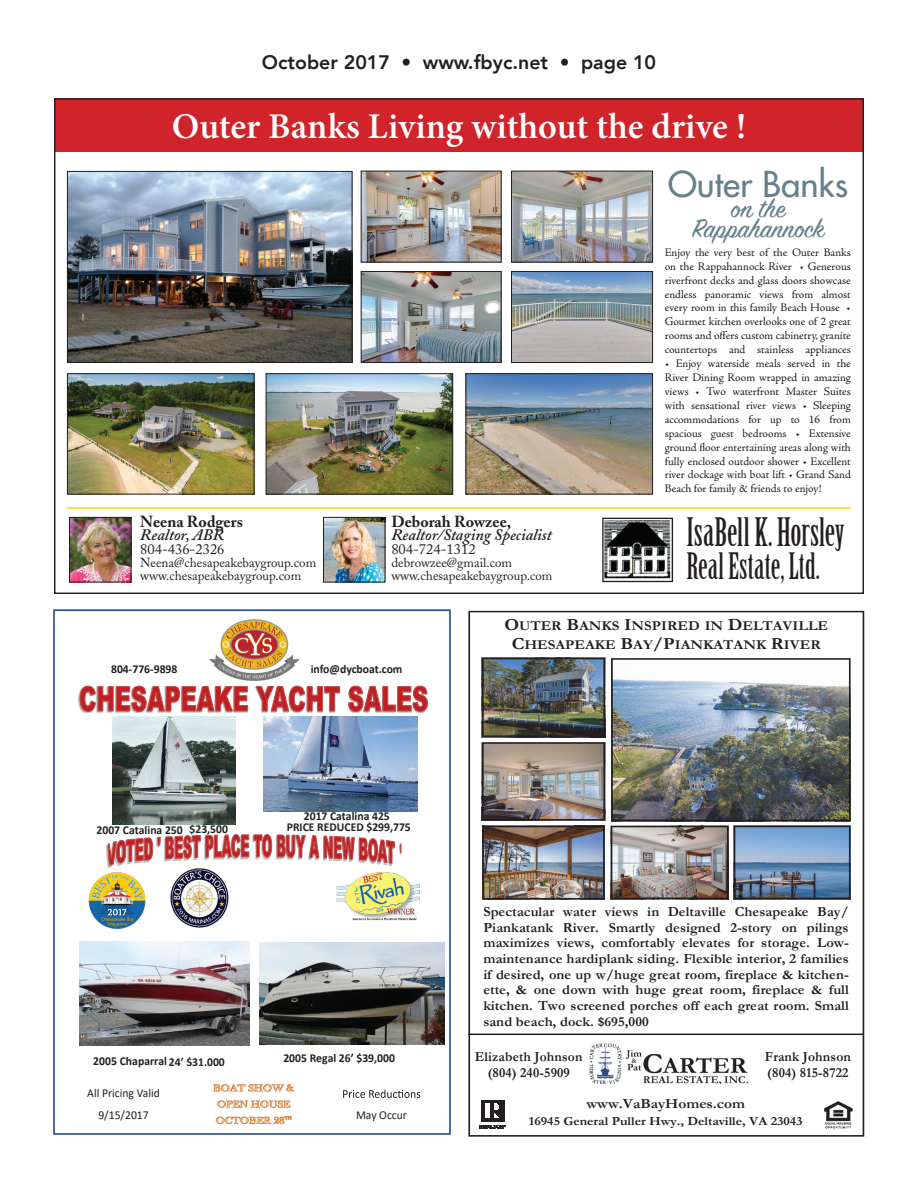
<style>
.page{position:relative;width:918px;height:1188px;background:#fff}
.page>*{position:absolute;margin:0;border:0;box-sizing:border-box;transform-origin:0 0}
.t1{font:38.25px "Birch";letter-spacing:-.005em;color:#231f20}
.t2{font:600 36.3px "Minion Pro";color:#fff}
.t3{font:35.55px "Birch";color:#231f20}
.t4{font:34.8px "Futura";color:#66808d}
.t5{font:28.95px/20.2px "Sign Painter House Script";color:#66808d;text-align:center}
.t6{font:800 19.5px "Avenir";color:#231f20}
.t7{font:italic 600 15.9px "Adobe Caslon";color:#231f20}
.t8{font:700 15.9px "Adobe Caslon";color:#231f20}
.t9{font:14.55px "Adobe Caslon";color:#231f20}
.t10{font:700 13.95px/15.6px "Garamond";letter-spacing:.01em;color:#231f20;text-align:justify}
.t11{font:700 13.95px "Garamond";letter-spacing:.01em;color:#231f20;scale:1.1 1}
.t12{font:700 13.5px/19px "Garamond";color:#231f20;text-align:center;scale:1.1 1}
.t13{font:13.05px/13px "Adobe Caslon";color:#231f20}
.t14{font:700 12.3px "Garamond";color:#231f20;scale:1.1 1}
.t15{font:12.15px "Calibri";color:#231f20}
.t16{font:700 12px "Calibri";color:#231f20}
.t17{font:12px "Calibri";color:#231f20}
.t18{font:11.55px/14px "Adobe Jenson Pro";letter-spacing:-.005em;color:#231f20;text-align:justify}
.s1{font-size:16.95px}
</style>
<div class="page">
<div style="left:54px;top:98px;width:809px;height:54px;background:#d1232a"></div>
<img style="left:71px;top:519px;width:58px;height:61px">
<div style="left:69px;top:517px;width:62px;height:65px;border:1px solid #231f20"></div>
<img style="left:325px;top:519px;width:58px;height:61px">
<div style="left:323px;top:517px;width:62px;height:65px;border:1px solid #231f20"></div>
<hr style="left:67px;top:507px;width:784px;height:2px;background:#fed304">
<img style="left:69px;top:173px;width:281px;height:188px">
<div style="left:67px;top:171px;width:285px;height:192px;border:1px solid #231f20"></div>
<img style="left:69px;top:375px;width:183px;height:118px">
<div style="left:67px;top:373px;width:187px;height:122px;border:1px solid #231f20"></div>
<img style="left:268px;top:375px;width:183px;height:118px">
<div style="left:266px;top:373px;width:187px;height:122px;border:1px solid #231f20"></div>
<img style="left:468px;top:375px;width:183px;height:118px">
<div style="left:466px;top:373px;width:187px;height:122px;border:1px solid #231f20"></div>
<img style="left:604px;top:520px;width:67px;height:59px">
<div style="left:602px;top:518px;width:71px;height:64px;border:1px solid #231f20"></div>
<img style="left:363px;top:173px;width:137px;height:88px">
<div style="left:361px;top:171px;width:141px;height:92px;border:1px solid #231f20"></div>
<img style="left:513px;top:173px;width:138px;height:88px">
<div style="left:511px;top:171px;width:142px;height:92px;border:1px solid #231f20"></div>
<img style="left:363px;top:273px;width:137px;height:88px">
<div style="left:361px;top:271px;width:141px;height:92px;border:1px solid #231f20"></div>
<img style="left:513px;top:273px;width:138px;height:88px">
<div style="left:511px;top:271px;width:142px;height:92px;border:1px solid #231f20"></div>
<img style="left:209px;top:619px;width:91px;height:62px">
<img style="left:83px;top:712px;width:341px;height:1px">
<svg style="left:79px;top:685px;width:170px;height:27px"></svg>
<svg style="left:255px;top:685px;width:86px;height:27px"></svg>
<svg style="left:348px;top:685px;width:80px;height:27px"></svg>
<img style="left:322px;top:872px;width:112px;height:71px">
<img style="left:170px;top:868px;width:59px;height:60px">
<svg style="left:107px;top:834px;width:295px;height:32px"></svg>
<img style="left:264px;top:716px;width:154px;height:96px">
<svg style="left:343px;top:1090px;width:77px;height:8px"></svg>
<img style="left:88px;top:872px;width:58px;height:57px">
<img style="left:80px;top:942px;width:169px;height:104px">
<img style="left:260px;top:943px;width:185px;height:101px">
<img style="left:113px;top:717px;width:122px;height:108px">
<img style="left:213px;top:1084px;width:82px;height:41px">
<div style="left:53px;top:609px;width:398px;height:526px;border:2px solid #123f90"></div>
<svg style="left:468px;top:611px;width:396px;height:526px"></svg>
<svg style="left:480px;top:1100px;width:27px;height:29px"></svg>
<img style="left:823px;top:1098px;width:34px;height:33px">
<img style="left:587px;top:1042px;width:162px;height:42px">
<img style="left:482px;top:658px;width:123px;height:242px">
<img style="left:611px;top:658px;width:240px;height:241px">
<hr style="left:468px;top:1033px;width:396px;height:2px;background:#231f20">
<h3 class="t6" style="left:262px;top:47px;width:396px">October 2017 • www.fbyc.net • page 10</h3>
<h2 class="t2" style="left:172px;top:102px;width:576px">Outer Banks Living without the drive !</h2>
<h3 class="t4" style="left:668px;top:162px;width:182px">Outer Banks</h3>
<h3 class="t5" style="left:692px;top:201px;width:133px">on the<br>Rappahannock</h3>
<h3 class="t8" style="left:140px;top:512px;width:104px">Neena Rodgers</h3>
<h3 class="t7" style="left:140px;top:526px;width:85px">Realtor, ABR</h3>
<p class="t9" style="left:140px;top:541px;width:86px">804-436-2326</p>
<p class="t13" style="left:140px;top:556px;width:178px">Neena@chesapeakebaygroup.com www.chesapeakebaygroup.com</p>
<h3 class="t8" style="left:391px;top:512px;width:121px">Deborah Rowzee,</h3>
<h3 class="t7" style="left:391px;top:526px;width:162px">Realtor/Staging Specialist</h3>
<p class="t9" style="left:391px;top:541px;width:86px">804-724-1312</p>
<p class="t13" style="left:391px;top:556px;width:163px">debrowzee@gmail.com www.chesapeakebaygroup.com</p>
<p class="t18" style="left:665px;top:245px;width:188px">Enjoy the very best of the Outer Banks on the Rappahannock River • Generous riverfront decks and glass doors showcase endless panoramic views from almost every room in this family Beach House • Gourmet kitchen overlooks one of 2 great rooms and offers custom cabinetry, granite countertops and stainless appliances</p>
<p class="t18" style="left:665px;top:357px;width:188px">• Enjoy waterside meals served in the River Dining Room wrapped in amazing views • Two waterfront Master Suites with sensational river views • Sleeping accommodations for up to 16 from spacious guest bedrooms • Extensive ground floor entertaining areas along with fully enclosed outdoor shower • Excellent river dockage with boat lift • Grand Sand Beach for family &amp; friends to enjoy!</p>
<h1 class="t1" style="left:686px;top:513px;width:160px">IsaBell K. Horsley</h1>
<h3 class="t3" style="left:686px;top:548px;width:135px">Real Estate, Ltd.</h3>
<p class="t12" style="left:504px;top:616px;width:296px"><span class="s1">O</span>UTER <span class="s1">B</span>ANKS <span class="s1">I</span>NSPIRED IN <span class="s1">D</span>ELTAVILLE<br><span class="s1">C</span>HESAPEAKE <span class="s1">B</span>AY<span class="s1">/P</span>IANKATANK <span class="s1">R</span>IVER</p>
<p class="t16" style="left:111px;top:661px;width:68px">804-776-9898</p>
<p class="t16" style="left:311px;top:661px;width:93px">info@dycboat.com</p>
<p class="t16" style="left:97px;top:821px;width:133px">2007 Catalina 250 $23,500</p>
<p class="t16" style="left:304px;top:808px;width:88px">2017 Catalina 425</p>
<p class="t16" style="left:287px;top:819px;width:125px">PRICE REDUCED $299,775</p>
<p class="t16" style="left:93px;top:1053px;width:133px">2005 Chaparral 24’ $31,000</p>
<p class="t16" style="left:283px;top:1050px;width:113px">2005 Regal 26’ $39,000</p>
<p class="t15" style="left:87px;top:1085px;width:74px">All Pricing Valid</p>
<p class="t17" style="left:98px;top:1106px;width:52px">9/15/2017</p>
<p class="t17" style="left:356px;top:1107px;width:53px">May Occur</p>
<p class="t10" style="left:483px;top:904px;width:367px">Spectacular water views in Deltaville Chesapeake Bay/ Piankatank River. Smartly designed 2-story on pilings maximizes views, comfortably elevates for storage. Low&shy;maintenance hardiplank siding. Flexible interior, 2 families if desired, one up w/huge great room, fireplace &amp; kitchen&shy;ette, &amp; one down with huge great room, fireplace &amp; full kitchen. Two screened porches off each great room. Small sand beach, dock. $695,000</p>
<p class="t10" style="left:475px;top:1049px;width:109px;text-align:center">Elizabeth Johnson (804) 240-5909</p>
<p class="t10" style="left:765px;top:1049px;width:88px">Frank Johnson (804) 815-8722</p>
<p class="t11" style="left:586px;top:1094px;width:146px">www.VaBayHomes.com</p>
<p class="t14" style="left:529px;top:1112px;width:250px">16945 General Puller Hwy., Deltaville, VA 23043</p>
</div>
